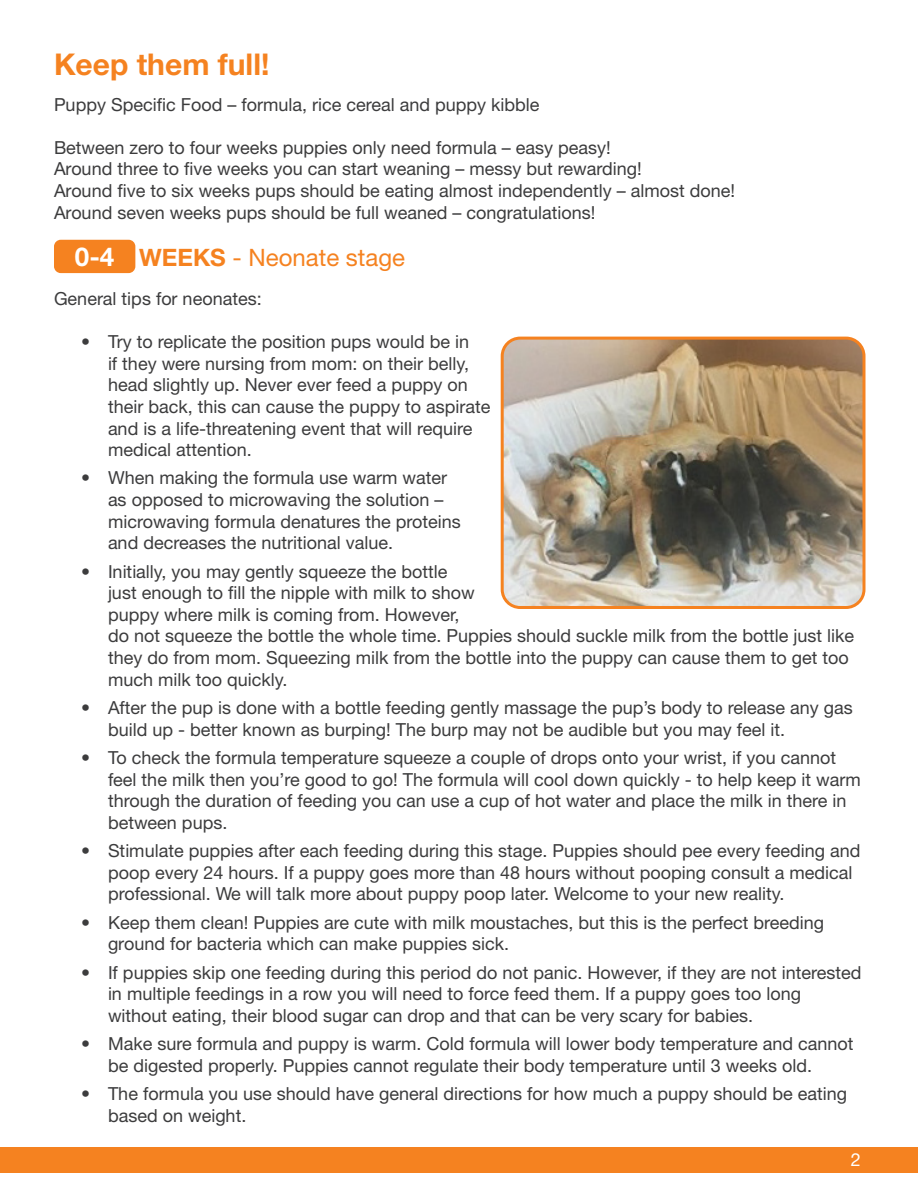
<style>
.page{position:relative;width:918px;height:1188px;background:#fff}
.page>*{position:absolute;margin:0;border:0;box-sizing:border-box;transform-origin:0 0}
.Heading{font:700 30px "Helvetica Neue LT Std";color:#f58220}
.t1{font:700 25.95px "Helvetica Neue LT Std";color:#fff}
.t2{font:24px "Helvetica Neue LT Std";color:#f58220}
.t3{font:18px/21.6px "Helvetica Neue LT Std";color:#3c3c3d}
.t4{font:18px "Helvetica Neue LT Std";color:#fff}
.s1{font-weight:700}
</style>
<div class="page">
<div style="left:0;top:1147px;width:918px;height:26px;background:#f58220"></div>
<img style="left:502px;top:338px;width:360px;height:267px">
<div style="left:501px;top:337px;width:365px;height:272px;border:3px solid #f58220;border-radius:18px"></div>
<div style="left:54px;top:240px;width:81px;height:33px;background:#f58220;border-radius:7px"></div>
<p class="Heading" style="left:54px;top:46px;width:217px">Keep them full!</p>
<p class="t3" style="left:54px;top:93px;width:487px">Puppy Specific Food – formula, rice cereal and puppy kibble</p>
<p class="t3" style="left:54px;top:136px;width:558px">Between zero to four weeks puppies only need formula – easy peasy!</p>
<p class="t3" style="left:54px;top:158px;width:589px">Around three to five weeks you can start weaning – messy but rewarding!</p>
<p class="t3" style="left:54px;top:179px;width:683px">Around five to six weeks pups should be eating almost independently – almost done!</p>
<p class="t3" style="left:54px;top:201px;width:543px">Around seven weeks pups should be full weaned – congratulations!</p>
<p class="t1" style="left:75px;top:240px;width:41px">0-4</p>
<p class="t2" style="left:139px;top:243px;width:267px"><span class="s1">WEEKS</span> - Neonate stage</p>
<p class="t3" style="left:54px;top:287px;width:209px">General tips for neonates:</p>
<p class="t3" style="left:108px;top:331px;width:384px;text-indent:-27px">• Try to replicate the position pups would be in<br>if they were nursing from mom: on their belly, head slightly up. Never ever feed a puppy on their back, this can cause the puppy to aspirate and is a life-threatening event that will require medical attention.</p>
<p class="t3" style="left:108px;top:467px;width:354px;text-indent:-27px">• When making the formula use warm water as opposed to microwaving the solution – microwaving formula denatures the proteins and decreases the nutritional value.</p>
<p class="t3" style="left:108px;top:560px;width:748px;text-indent:-27px">• Initially, you may gently squeeze the bottle<br>just enough to fill the nipple with milk to show<br>puppy where milk is coming from. However,<br>do not squeeze the bottle the whole time. Puppies should suckle milk from the bottle just like they do from mom. Squeezing milk from the bottle into the puppy can cause them to get too much milk too quickly.</p>
<p class="t3" style="left:108px;top:697px;width:746px;text-indent:-27px">• After the pup is done with a bottle feeding gently massage the pup’s body to release any gas build up - better known as burping! The burp may not be audible but you may feel it.</p>
<p class="t3" style="left:108px;top:746px;width:754px;text-indent:-27px">• To check the formula temperature squeeze a couple of drops onto your wrist, if you cannot feel the milk then you’re good to go! The formula will cool down quickly - to help keep it warm through the duration of feeding you can use a cup of hot water and place the milk in there in between pups.</p>
<p class="t3" style="left:108px;top:840px;width:754px;text-indent:-27px">• Stimulate puppies after each feeding during this stage. Puppies should pee every feeding and poop every 24 hours. If a puppy goes more than 48 hours without pooping consult a medical professional. We will talk more about puppy poop later. Welcome to your new reality.</p>
<p class="t3" style="left:108px;top:911px;width:718px;text-indent:-27px">• Keep them clean! Puppies are cute with milk moustaches, but this is the perfect breeding ground for bacteria which can make puppies sick.</p>
<p class="t3" style="left:108px;top:961px;width:755px;text-indent:-27px">• If puppies skip one feeding during this period do not panic. However, if they are not interested in multiple feedings in a row you will need to force feed them. If a puppy goes too long without eating, their blood sugar can drop and that can be very scary for babies.</p>
<p class="t3" style="left:108px;top:1033px;width:747px;text-indent:-27px">• Make sure formula and puppy is warm. Cold formula will lower body temperature and cannot be digested properly. Puppies cannot regulate their body temperature until 3 weeks old.</p>
<p class="t3" style="left:108px;top:1083px;width:741px;text-indent:-27px">• The formula you use should have general directions for how much a puppy should be eating based on weight.</p>
<p class="t4" style="left:851px;top:1149px;width:12px">2</p>
</div>
